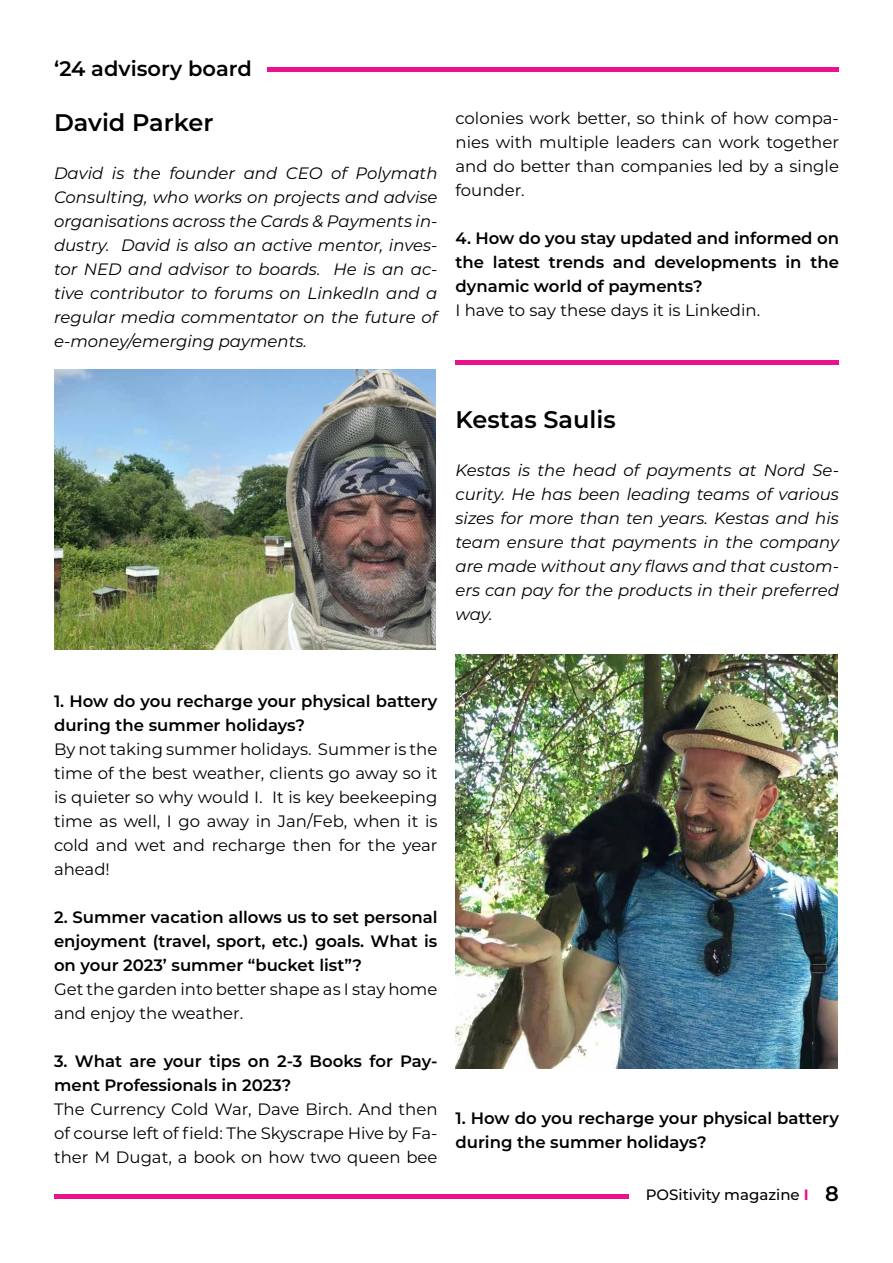
<style>
.page{position:relative;width:893px;height:1263px;background:#fff}
.page>*{position:absolute;margin:0;border:0;box-sizing:border-box;transform-origin:0 0}
.t1{font:600 24px "Montserrat";color:#000}
.t2{font:600 21px "Montserrat";color:#000}
.t3{font:16.5px/24px "Montserrat";color:#000;text-align:justify}
.t4{font:italic 16.5px/24px "Montserrat";color:#000;text-align:justify}
.t5{font:600 16.5px/24px "Montserrat";color:#000}
.t6{font:500 15px "Montserrat";color:#000}
.s1{font-weight:700;color:#ea138c}
.s2{font-weight:600;font-size:21px}
</style>
<div class="page">
<div style="left:268px;top:67px;width:571px;height:5px;background:#ea138c"></div>
<hr style="left:54px;top:1194px;width:574px;height:4px;background:#ea138c">
<img style="left:54px;top:370px;width:382px;height:280px">
<hr style="left:455px;top:360px;width:384px;height:4px;background:#ea138c">
<img style="left:455px;top:654px;width:382px;height:415px">
<p class="t2" style="left:54px;top:53px;width:199px">‘24 advisory board</p>
<h1 class="t1" style="left:54px;top:105px;width:161px">David Parker</h1>
<p class="t4" style="left:54px;top:160px;width:385px">David is the founder and CEO of Polymath Consulting, who works on projects and advise organisations across the Cards &amp; Payments in&shy;dustry. David is also an active mentor, inves&shy;tor NED and advisor to boards. He is an ac&shy;tive contributor to forums on LinkedIn and a regular media commentator on the future of e-money/emerging payments.</p>
<p class="t3" style="left:455px;top:105px;width:385px">colonies work better, so think of how compa&shy;nies with multiple leaders can work together and do better than companies led by a single founder.</p>
<p class="t5" style="left:455px;top:225px;width:385px;text-align:justify">4. How do you stay updated and informed on the latest trends and developments in the dynamic world of payments?</p>
<p class="t3" style="left:455px;top:297px;width:306px">I have to say these days it is Linkedin.</p>
<h1 class="t1" style="left:455px;top:403px;width:162px">Kestas Saulis</h1>
<p class="t4" style="left:455px;top:458px;width:385px">Kestas is the head of payments at Nord Se&shy;curity. He has been leading teams of various sizes for more than ten years. Kestas and his team ensure that payments in the company are made without any flaws and that custom&shy;ers can pay for the products in their preferred way.</p>
<p class="t5" style="left:54px;top:688px;width:385px">1. How do you recharge your physical battery during the summer holidays?</p>
<p class="t3" style="left:54px;top:736px;width:385px">By not taking summer holidays. Summer is the time of the best weather, clients go away so it is quieter so why would I. It is key beekeeping time as well, I go away in Jan/Feb, when it is cold and wet and recharge then for the year ahead!</p>
<p class="t5" style="left:54px;top:904px;width:385px;text-align:justify">2. Summer vacation allows us to set personal enjoyment (travel, sport, etc.) goals. What is on your 2023’ summer “bucket list”?</p>
<p class="t3" style="left:54px;top:976px;width:385px">Get the garden into better shape as I stay home and enjoy the weather.</p>
<p class="t5" style="left:54px;top:1048px;width:385px">3. What are your tips on 2-3 Books for Pay&shy;ment Professionals in 2023?</p>
<p class="t3" style="left:54px;top:1097px;width:385px">The Currency Cold War, Dave Birch. And then of course left of field: The Skyscrape Hive by Fa&shy;ther M Dugat, a book on how two queen bee</p>
<p class="t5" style="left:455px;top:1105px;width:385px">1. How do you recharge your physical battery during the summer holidays?</p>
<p class="t6" style="left:646px;top:1184px;width:195px">POSitivity magazine <span class="s1">I</span> <span class="s2">8</span></p>
</div>
